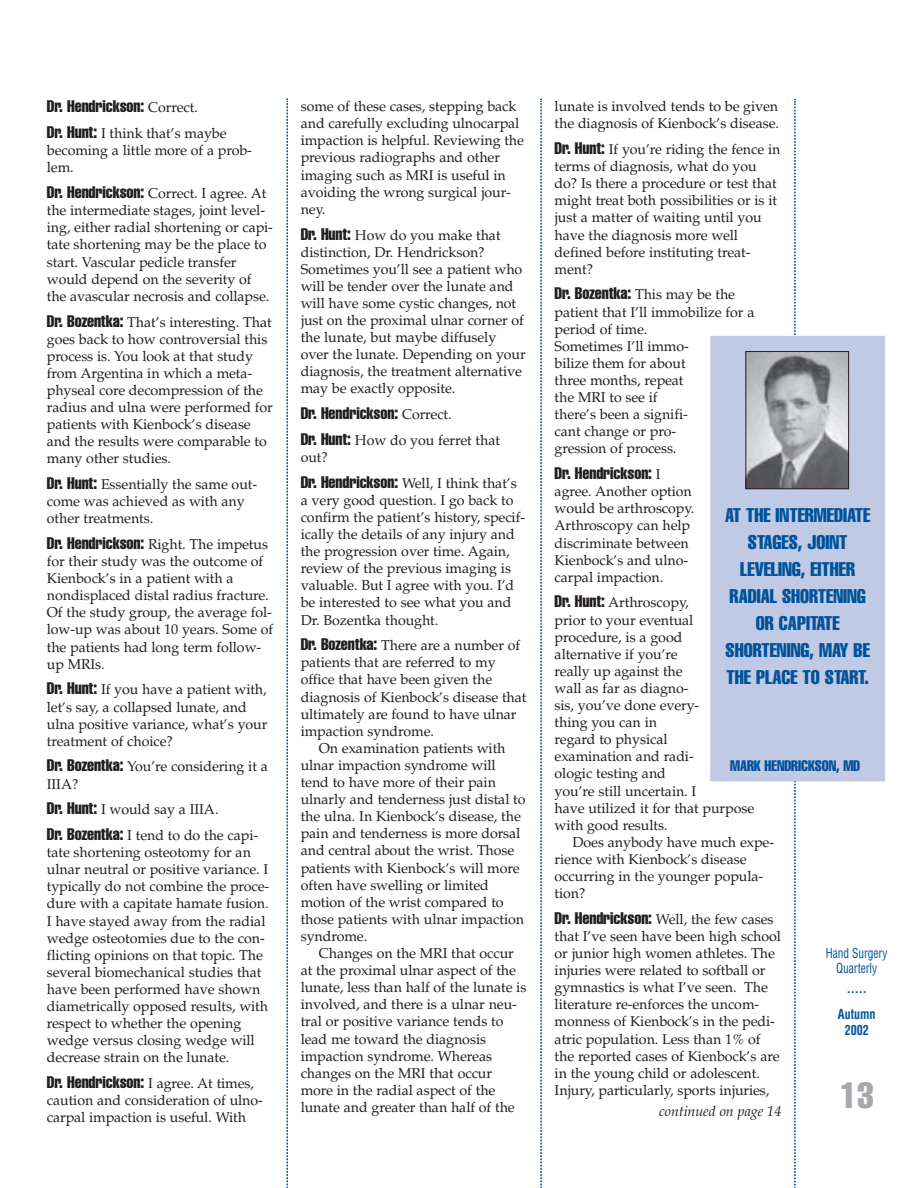
<style>
.page{position:relative;width:918px;height:1188px;background:#fff}
.page>*{position:absolute;margin:0;border:0;box-sizing:border-box;transform-origin:0 0}
.t1{font:extra-condensed 36px "Helvetica";color:#a7a9ac}
.t2{font:extra-condensed 19.5px/27px "Helvetica";color:#00529b;text-align:center}
.t3{font:extra-condensed 16.5px "Helvetica";letter-spacing:-.005em;color:#231f1f}
.t4{font:extra-condensed 15px "Helvetica";letter-spacing:-.005em;color:#00529b}
.t5{font:14.25px/17.1px "Palatino";letter-spacing:-.005em;color:#231f1f}
.t6{font:italic 14.25px "Palatino";letter-spacing:-.005em;color:#231f1f}
.t7{font:condensed 13.5px/15px "Helvetica";letter-spacing:-.005em;color:#00529b;text-align:center;scale:.85 1}
.t8{font:700 condensed 13.5px/26px "Helvetica";letter-spacing:-.005em;color:#00529b;text-align:center;scale:.9 1}
.s1{font-family:"Palatino";font-stretch:normal;font-size:14.25px}
.s2{font-family:"Helvetica";font-stretch:extra-condensed;font-size:16.5px}
</style>
<div class="page">
<svg style="left:794px;top:99px;width:2px;height:1089px"></svg>
<svg style="left:540px;top:99px;width:2px;height:1089px;background:#8bafd0"></svg>
<svg style="left:286px;top:99px;width:2px;height:1089px;background:#8db1d2"></svg>
<div style="left:711px;top:336px;width:174px;height:445px;background:#c1cae4"></div>
<div style="left:710px;top:336px;width:175px;height:445px;border:1px solid #c1cae4"></div>
<img style="left:747px;top:353px;width:100px;height:134px">
<div style="left:745px;top:351px;width:104px;height:138px;border:1px solid #231f1f"></div>
<p class="t3" style="left:47px;top:101px;width:153px">Dr. Hendrickson: <span class="s1">Correct.</span></p>
<p class="t5" style="left:47px;top:126px;width:207px"><span class="s2">Dr. Hunt:</span> I think that’s maybe becoming a little more of a prob&shy;lem.</p>
<p class="t5" style="left:47px;top:186px;width:228px"><span class="s2">Dr. Hendrickson:</span> Correct. I agree. At the intermediate stages, joint level&shy;ing, either radial shortening or capi&shy;tate shortening may be the place to start. Vascular pedicle transfer would depend on the severity of the avascular necrosis and collapse.</p>
<p class="t5" style="left:47px;top:315px;width:228px"><span class="s2">Dr. Bozentka:</span> That’s interesting. That goes back to how controversial this process is. You look at that study from Argentina in which a meta&shy;physeal core decompression of the radius and ulna were performed for patients with Kienbock’s disease and the results were comparable to many other studies.</p>
<p class="t5" style="left:47px;top:477px;width:212px"><span class="s2">Dr. Hunt:</span> Essentially the same out&shy;come was achieved as with any other treatments.</p>
<p class="t5" style="left:47px;top:537px;width:228px"><span class="s2">Dr. Hendrickson:</span> Right. The impetus for their study was the outcome of<br>Kienbock’s in a patient with a nondisplaced distal radius fracture.<br>Of the study group, the average fol&shy;low-up was about 10 years. Some of the patients had long term follow&shy;up MRIs.</p>
<p class="t5" style="left:47px;top:683px;width:222px"><span class="s2">Dr. Hunt:</span> If you have a patient with, let’s say, a collapsed lunate, and ulna positive variance, what’s your treatment of choice?</p>
<p class="t5" style="left:47px;top:760px;width:223px"><span class="s2">Dr. Bozentka:</span> You’re considering it a<br>IIIA?</p>
<p class="t5" style="left:47px;top:798px;width:213px;line-height:25.8px"><span class="s2">Dr. Hunt:</span> I would say a IIIA.<br><span class="s2">Dr. Bozentka:</span> I tend to do the capi-</p>
<p class="t5" style="left:47px;top:845px;width:224px">tate shortening osteotomy for an ulnar neutral or positive variance. I typically do not combine the proce&shy;dure with a capitate hamate fusion.<br>I have stayed away from the radial wedge osteotomies due to the con&shy;flicting opinions on that topic. The several biomechanical studies that have been performed have shown diametrically opposed results, with respect to whether the opening wedge versus closing wedge will decrease strain on the lunate.</p>
<p class="t3" style="left:47px;top:1076px;width:209px">Dr. Hendrickson: <span class="s1">I agree. At times,</span></p>
<p class="t5" style="left:47px;top:1093px;width:218px">caution and consideration of ulno&shy;carpal impaction is useful. With</p>
<p class="t5" style="left:301px;top:99px;width:225px">some of these cases, stepping back and carefully excluding ulnocarpal impaction is helpful. Reviewing the previous radiographs and other imaging such as MRI is useful in avoiding the wrong surgical jour&shy;ney.</p>
<p class="t5" style="left:301px;top:228px;width:227px"><span class="s2">Dr. Hunt:</span> How do you make that distinction, Dr. Hendrickson?<br>Sometimes you’ll see a patient who will be tender over the lunate and will have some cystic changes, not just on the proximal ulnar corner of the lunate, but maybe diffusely over the lunate. Depending on your diagnosis, the treatment alternative may be exactly opposite.</p>
<p class="t3" style="left:301px;top:407px;width:153px">Dr. Hendrickson: <span class="s1">Correct.</span></p>
<p class="t5" style="left:301px;top:433px;width:201px"><span class="s2">Dr. Hunt:</span> How do you ferret that out?</p>
<p class="t5" style="left:301px;top:476px;width:226px"><span class="s2">Dr. Hendrickson:</span> Well, I think that’s a very good question. I go back to confirm the patient’s history, specif&shy;ically the details of any injury and the progression over time. Again, review of the previous imaging is valuable. But I agree with you. I’d be interested to see what you and Dr. Bozentka thought.</p>
<p class="t5" style="left:301px;top:639px;width:227px"><span class="s2">Dr. Bozentka:</span> There are a number of patients that are referred to my office that have been given the diagnosis of Kienbock’s disease that ultimately are found to have ulnar impaction syndrome.</p>
<p class="t5" style="left:301px;top:741px;width:226px;text-indent:18px">On examination patients with ulnar impaction syndrome will tend to have more of their pain ulnarly and tenderness just distal to the ulna. In Kienbock’s disease, the pain and tenderness is more dorsal and central about the wrist. Those patients with Kienbock’s will more often have swelling or limited motion of the wrist compared to those patients with ulnar impaction syndrome.</p>
<p class="t5" style="left:301px;top:946px;width:227px;text-indent:18px">Changes on the MRI that occur at the proximal ulnar aspect of the lunate, less than half of the lunate is involved, and there is a ulnar neu&shy;tral or positive variance tends to lead me toward the diagnosis impaction syndrome. Whereas changes on the MRI that occur more in the radial aspect of the lunate and greater than half of the</p>
<p class="t5" style="left:555px;top:99px;width:226px">lunate is involved tends to be given the diagnosis of Kienbock’s disease.</p>
<p class="t5" style="left:555px;top:142px;width:227px"><span class="s2">Dr. Hunt:</span> If you’re riding the fence in terms of diagnosis, what do you do? Is there a procedure or test that might treat both possibilities or is it just a matter of waiting until you have the diagnosis more well defined before instituting treat&shy;ment?</p>
<p class="t3" style="left:555px;top:288px;width:182px">Dr. Bozentka: <span class="s1">This may be the</span></p>
<p class="t5" style="left:555px;top:305px;width:201px">patient that I’ll immobilize for a period of time.<br>Sometimes I’ll immo-<br>bilize them for about<br>three months, repeat<br>the MRI to see if<br>there’s been a signifi-<br>cant change or pro-<br>gression of process.</p>
<p class="t3" style="left:555px;top:467px;width:108px">Dr. Hendrickson: <span class="s1">I</span></p>
<p class="t5" style="left:555px;top:484px;width:141px">agree. Another option would be arthroscopy.<br>Arthroscopy can help discriminate between<br>Kienbock’s and ulno&shy;carpal impaction.</p>
<p class="t5" style="left:555px;top:596px;width:201px"><span class="s2">Dr. Hunt:</span> Arthroscopy,<br>prior to your eventual procedure, is a good<br>alternative if you’re<br>really up against the<br>wall as far as diagno-<br>sis, you’ve done every-<br>thing you can in<br>regard to physical<br>examination and radi-<br>ologic testing and<br>you’re still uncertain. I<br>have utilized it for that purpose with good results.</p>
<p class="t5" style="left:555px;top:835px;width:221px;text-indent:18px">Does anybody have much expe&shy;rience with Kienbock’s disease occurring in the younger popula&shy;tion?</p>
<p class="t5" style="left:555px;top:912px;width:228px"><span class="s2">Dr. Hendrickson:</span> Well, the few cases that I’ve seen have been high school or junior high women athletes. The injuries were related to softball or gymnastics is what I’ve seen. The literature re-enforces the uncom&shy;monness of Kienbock’s in the pedi&shy;atric population. Less than 1% of the reported cases of Kienbock’s are in the young child or adolescent.<br>Injury, particularly, sports injuries,</p>
<h2 class="t2" style="left:725px;top:503px;width:147px">AT THE INTERMEDIATE<br>STAGES, JOINT<br>LEVELING, EITHER<br>RADIAL SHORTENING<br>OR CAPITATE<br>SHORTENING, MAY BE<br>THE PLACE TO START.</h2>
<p class="t4" style="left:730px;top:760px;width:131px">MARK HENDRICKSON, MD</p>
<p class="t7" style="left:826px;top:946px;width:74px">Hand Surgery<br>Quarterly</p>
<p class="t8" style="left:838px;top:976px;width:43px">.....<br>Autumn</p>
<p class="t8" style="left:845px;top:1018px;width:28px">2002</p>
<h1 class="t1" style="left:840px;top:1082px;width:35px">13</h1>
<p class="t6" style="left:659px;top:1105px;width:124px">continued on page 14</p>
</div>
